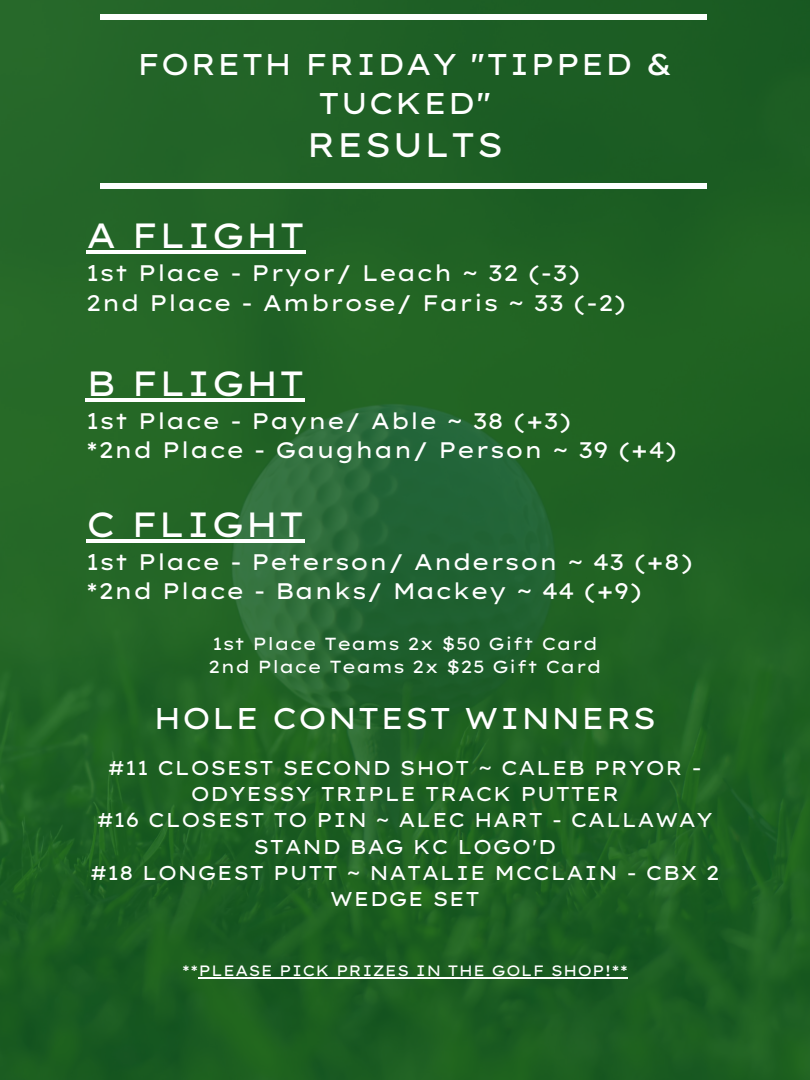
<style>
.page{position:relative;width:810px;height:1080px;background:#fff}
.page>*{position:absolute;margin:0;border:0;box-sizing:border-box;transform-origin:0 0}
.t1{font:35px "Lexend Mega";color:#fff}
.t2{font:33.94px "Lexend Mega";color:#fff}
.t3{font:30px/39.4px "Lexend Mega";color:#fff;text-align:center}
.t4{font:22.5px/29.5px "Lexend Mega";color:#fff}
.t5{font:20px/26.2px "Lexend Mega";color:#fff;text-align:center}
.t6{font:17.5px/23px "Lexend Mega";color:#fff}
.t7{font:15px "Lexend Mega";color:#fff}
</style>
<div class="page">
<img style="left:0;top:0;width:810px;height:1080px">
<div style="left:100px;top:15px;width:607px;height:5px;background:#fff"></div>
<hr style="left:86px;top:250px;width:219px;height:4px;background:#fff">
<hr style="left:86px;top:398px;width:219px;height:3px;background:#fff">
<hr style="left:86px;top:539px;width:219px;height:3px;background:#fff">
<hr style="left:199px;top:977px;width:429px;height:2px;background:#fff">
<div style="left:100px;top:183px;width:607px;height:6px;background:#fff"></div>
<h3 class="t3" style="left:137px;top:44px;width:538px">FORETH FRIDAY "TIPPED &amp;<br>TUCKED"</h3>
<h2 class="t2" style="left:306px;top:124px;width:199px">RESULTS</h2>
<h1 class="t1" style="left:86px;top:213px;width:221px">A FLIGHT</h1>
<p class="t4" style="left:86px;top:258px;width:542px">1st Place - Pryor/ Leach ~ 32 (-3)<br>2nd Place - Ambrose/ Faris ~ 33 (-2)</p>
<h1 class="t1" style="left:86px;top:361px;width:221px">B FLIGHT</h1>
<p class="t4" style="left:86px;top:406px;width:593px">1st Place - Payne/ Able ~ 38 (+3)<br>*2nd Place - Gaughan/ Person ~ 39 (+4)</p>
<h1 class="t1" style="left:86px;top:502px;width:220px">C FLIGHT</h1>
<p class="t4" style="left:86px;top:547px;width:609px">1st Place - Peterson/ Anderson ~ 43 (+8) *2nd Place - Banks/ Mackey ~ 44 (+9)</p>
<p class="t6" style="left:208px;top:632px;width:395px">1st Place Teams 2x $50 Gift Card<br>2nd Place Teams 2x $25 Gift Card</p>
<h3 class="t3" style="left:153px;top:698px;width:505px">HOLE CONTEST WINNERS</h3>
<p class="t5" style="left:90px;top:754px;width:631px">#11 CLOSEST SECOND SHOT ~ CALEB PRYOR -<br>ODYESSY TRIPLE TRACK PUTTER<br>#16 CLOSEST TO PIN ~ ALEC HART - CALLAWAY<br>STAND BAG KC LOGO'D<br>#18 LONGEST PUTT ~ NATALIE MCCLAIN - CBX 2<br>WEDGE SET</p>
<p class="t7" style="left:182px;top:961px;width:448px">**PLEASE PICK PRIZES IN THE GOLF SHOP!**</p>
</div>
